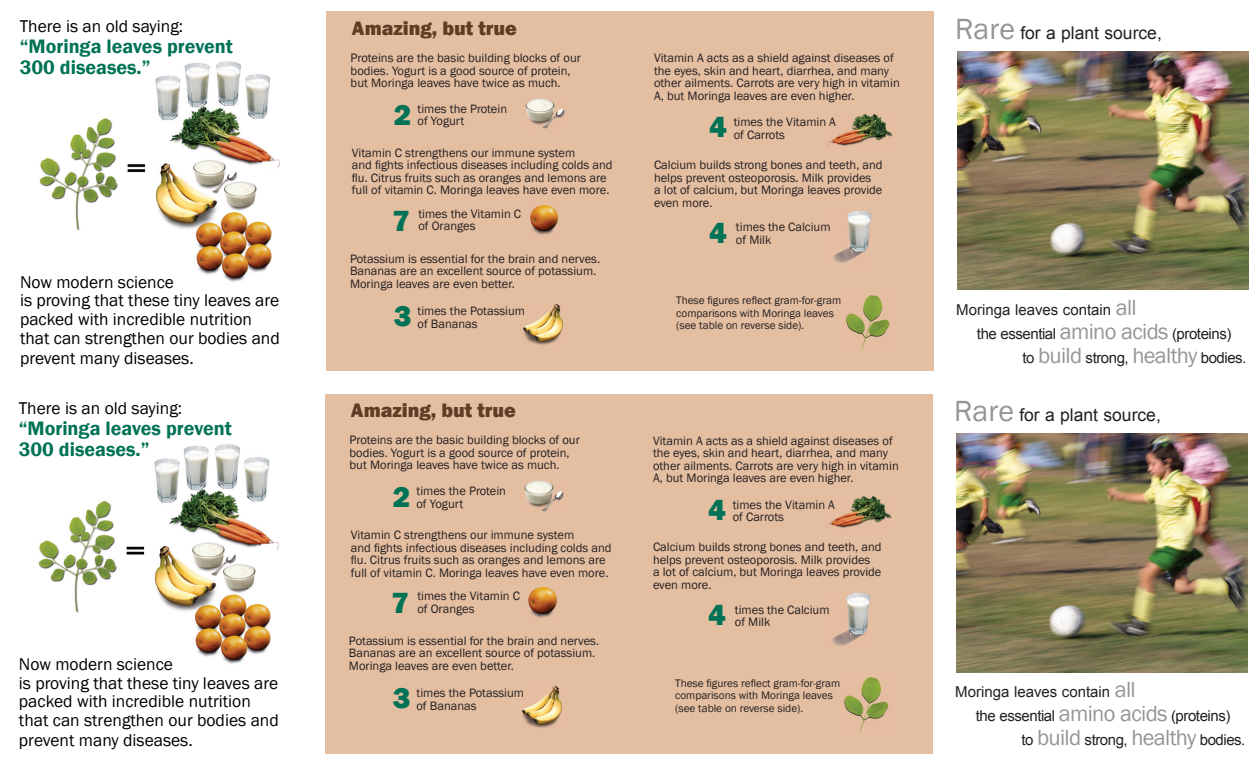
<style>
.page{position:relative;width:1260px;height:765px;background:#fff}
.page>*{position:absolute;margin:0;border:0;box-sizing:border-box;transform-origin:0 0}
.t1{font:800 30px "Franklin Gothic";color:#007255}
.t2{font:600 20px "Franklin Gothic";color:#007255}
.t3{font:800 20px "Franklin Gothic";color:#613b24}
.t4{font:17.5px/19px "Franklin Gothic";color:#000}
.t5{font:17.5px "Arial";color:#231f20}
.t6{font:15px "Arial";letter-spacing:-.03em;color:#231f20}
.t7{font:15px "Arial";color:#231f20}
.t8{font:12.5px/12.5px "Franklin Gothic";color:#231f20}
.t9{font:11.25px/12.5px "Franklin Gothic";color:#231f20}
.s1{font-family:"Franklin Gothic";font-size:30px;color:#939598}
.s2{font-family:"Franklin Gothic";font-size:22.5px;color:#939598}
</style>
<div class="page">
<img style="left:39px;top:61px;width:241px;height:221px">
<div style="left:326px;top:11px;width:608px;height:360px;background:#e4bea1"></div>
<img style="left:525px;top:98px;width:40px;height:31px">
<img style="left:530px;top:205px;width:28px;height:30px">
<img style="left:523px;top:304px;width:40px;height:41px">
<img style="left:826px;top:114px;width:67px;height:32px">
<img style="left:834px;top:211px;width:37px;height:52px">
<img style="left:846px;top:295px;width:44px;height:55px">
<img style="left:958px;top:51px;width:291px;height:239px">
<img style="left:38px;top:444px;width:241px;height:220px">
<div style="left:325px;top:394px;width:608px;height:360px;background:#e4bea1"></div>
<img style="left:524px;top:480px;width:40px;height:32px">
<img style="left:528px;top:587px;width:29px;height:31px">
<img style="left:522px;top:686px;width:40px;height:42px">
<img style="left:825px;top:496px;width:67px;height:32px">
<img style="left:833px;top:593px;width:37px;height:53px">
<img style="left:844px;top:677px;width:45px;height:55px">
<img style="left:957px;top:433px;width:291px;height:239px">
<p class="t4" style="left:20px;top:17px;width:165px">There is an old saying:</p>
<p class="t2" style="left:20px;top:34px;width:215px">“Moringa leaves prevent</p>
<p class="t2" style="left:20px;top:55px;width:132px">300 diseases.”</p>
<p class="t4" style="left:20px;top:273px;width:261px">Now modern science<br>is proving that these tiny leaves are packed with incredible nutrition that can strengthen our bodies and prevent many diseases.</p>
<p class="t4" style="left:19px;top:399px;width:165px">There is an old saying:</p>
<p class="t2" style="left:19px;top:416px;width:215px">“Moringa leaves prevent</p>
<p class="t2" style="left:19px;top:437px;width:132px">300 diseases.”</p>
<p class="t4" style="left:19px;top:655px;width:261px">Now modern science<br>is proving that these tiny leaves are packed with incredible nutrition that can strengthen our bodies and prevent many diseases.</p>
<p class="t3" style="left:352px;top:16px;width:166px">Amazing, but true</p>
<p class="t8" style="left:351px;top:52px;width:232px">Proteins are the basic building blocks of our bodies. Yogurt is a good source of protein, but Moringa leaves have twice as much.</p>
<p class="t8" style="left:418px;top:103px;width:91px">times the Protein of Yogurt</p>
<p class="t1" style="left:394px;top:96px;width:19px">2</p>
<p class="t8" style="left:352px;top:147px;width:262px">Vitamin C strengthens our immune system<br>and fights infectious diseases including colds and flu. Citrus fruits such as oranges and lemons are full of vitamin C. Moringa leaves have even more.</p>
<p class="t1" style="left:392px;top:202px;width:19px">7</p>
<p class="t8" style="left:418px;top:208px;width:104px">times the Vitamin C of Oranges</p>
<p class="t8" style="left:350px;top:252px;width:252px">Potassium is essential for the brain and nerves.<br>Bananas are an excellent source of potassium.<br>Moringa leaves are even better.</p>
<p class="t1" style="left:394px;top:296px;width:19px">3</p>
<p class="t8" style="left:418px;top:305px;width:109px">times the Potassium of Bananas</p>
<p class="t3" style="left:351px;top:398px;width:166px">Amazing, but true</p>
<p class="t8" style="left:350px;top:434px;width:232px">Proteins are the basic building blocks of our bodies. Yogurt is a good source of protein, but Moringa leaves have twice as much.</p>
<p class="t8" style="left:416px;top:485px;width:91px">times the Protein of Yogurt</p>
<p class="t1" style="left:393px;top:478px;width:19px">2</p>
<p class="t8" style="left:351px;top:529px;width:262px">Vitamin C strengthens our immune system<br>and fights infectious diseases including colds and flu. Citrus fruits such as oranges and lemons are full of vitamin C. Moringa leaves have even more.</p>
<p class="t1" style="left:391px;top:584px;width:19px">7</p>
<p class="t8" style="left:417px;top:590px;width:104px">times the Vitamin C of Oranges</p>
<p class="t8" style="left:349px;top:635px;width:252px">Potassium is essential for the brain and nerves.<br>Bananas are an excellent source of potassium.<br>Moringa leaves are even better.</p>
<p class="t1" style="left:393px;top:678px;width:19px">3</p>
<p class="t8" style="left:416px;top:687px;width:109px">times the Potassium of Bananas</p>
<p class="t8" style="left:654px;top:52px;width:247px">Vitamin A acts as a shield against diseases of the eyes, skin and heart, diarrhea, and many other ailments. Carrots are very high in vitamin A, but Moringa leaves are even higher.</p>
<p class="t1" style="left:709px;top:108px;width:19px">4</p>
<p class="t8" style="left:734px;top:116px;width:104px">times the Vitamin A of Carrots</p>
<p class="t8" style="left:654px;top:159px;width:230px">Calcium builds strong bones and teeth, and helps prevent osteoporosis. Milk provides<br>a lot of calcium, but Moringa leaves provide even more.</p>
<p class="t1" style="left:709px;top:213px;width:19px">4</p>
<p class="t8" style="left:736px;top:221px;width:96px">times the Calcium of Milk</p>
<p class="t9" style="left:676px;top:295px;width:166px">These figures reflect gram-for-gram comparisons with Moringa leaves</p>
<p class="t9" style="left:676px;top:320px;width:130px">(see table on reverse side).</p>
<p class="t8" style="left:653px;top:434px;width:247px">Vitamin A acts as a shield against diseases of the eyes, skin and heart, diarrhea, and many other ailments. Carrots are very high in vitamin A, but Moringa leaves are even higher.</p>
<p class="t1" style="left:708px;top:490px;width:19px">4</p>
<p class="t8" style="left:733px;top:498px;width:104px">times the Vitamin A of Carrots</p>
<p class="t8" style="left:653px;top:541px;width:230px">Calcium builds strong bones and teeth, and helps prevent osteoporosis. Milk provides<br>a lot of calcium, but Moringa leaves provide even more.</p>
<p class="t1" style="left:708px;top:596px;width:19px">4</p>
<p class="t8" style="left:735px;top:603px;width:96px">times the Calcium of Milk</p>
<p class="t9" style="left:675px;top:677px;width:166px">These figures reflect gram-for-gram comparisons with Moringa leaves</p>
<p class="t9" style="left:675px;top:702px;width:130px">(see table on reverse side).</p>
<p class="t5" style="left:955px;top:21px;width:208px"><span class="s1">Rare</span> for a plant source,</p>
<p class="t7" style="left:956px;top:300px;width:182px">Moringa leaves contain <span class="s2">all</span></p>
<p class="t6" style="left:977px;top:323px;width:256px">the essential <span class="s2">amino acids</span> (proteins)</p>
<p class="t6" style="left:1022px;top:347px;width:225px">to <span class="s2">build</span> strong, <span class="s2">healthy</span> bodies.</p>
<p class="t5" style="left:954px;top:403px;width:208px"><span class="s1">Rare</span> for a plant source,</p>
<p class="t7" style="left:955px;top:682px;width:182px">Moringa leaves contain <span class="s2">all</span></p>
<p class="t6" style="left:976px;top:706px;width:256px">the essential <span class="s2">amino acids</span> (proteins)</p>
<p class="t6" style="left:1021px;top:729px;width:225px">to <span class="s2">build</span> strong, <span class="s2">healthy</span> bodies.</p>
</div>
